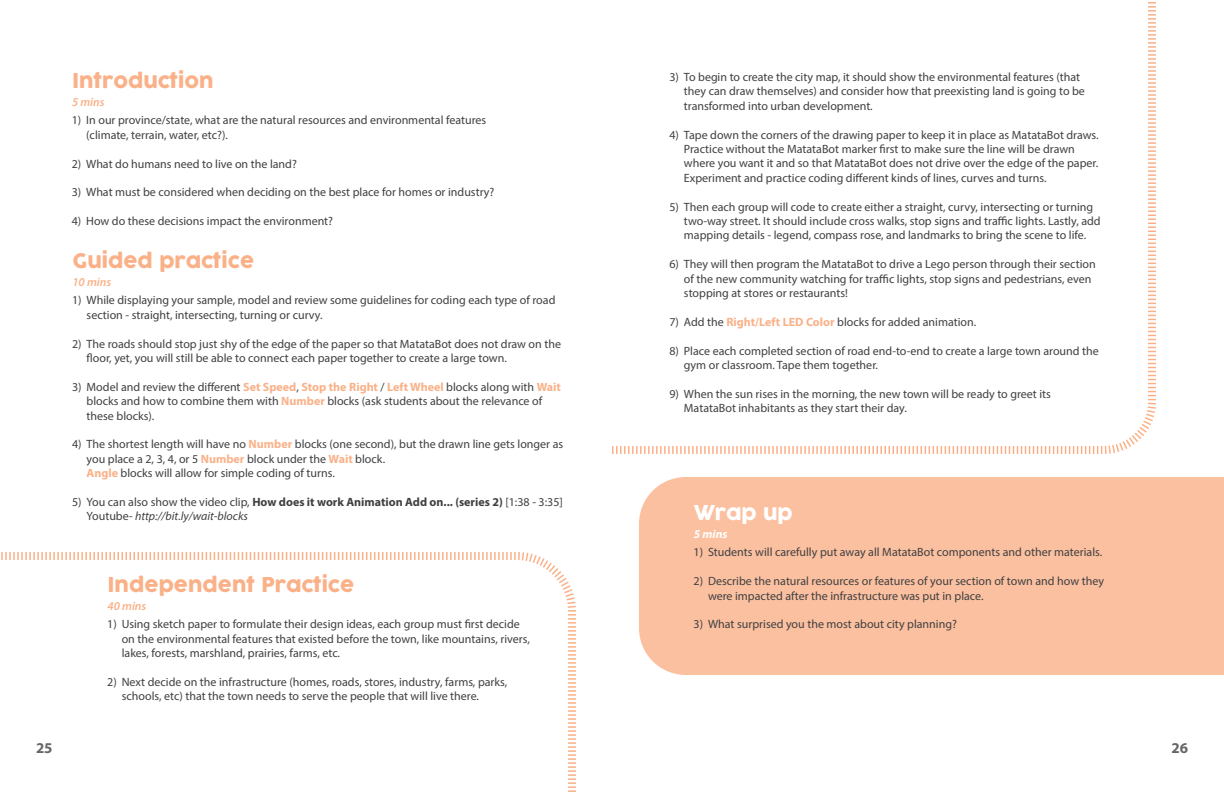
<style>
.page{position:relative;width:1224px;height:792px;background:#fff}
.page>*{position:absolute;margin:0;border:0;box-sizing:border-box;transform-origin:0 0}
.t1{font:20px "Cocogoose";color:#fab188}
.t2{font:20px "Cocogoose";letter-spacing:-.005em;color:#fff}
.t3{font:700 15px "Myriad Pro";color:#403f42}
.t4{font:12px/14.4px "Myriad Pro";color:#404042}
.t5{font:italic 600 12px "Myriad Pro";color:#fab188}
.t6{font:italic 700 12px "Myriad Pro";color:#fff}
.s1{font-weight:700;color:#fab188}
.s2{font-weight:700}
.s3{font-style:italic}
</style>
<div class="page">
<svg style="left:1px;top:552px;width:575px;height:240px"></svg>
<svg style="left:612px;top:2px;width:544px;height:452px"></svg>
<div style="left:639px;top:477px;width:585px;height:198px;background:#fbc09f"></div>
<h1 class="t1" style="left:72px;top:67px;width:143px">Introduction</h1>
<p class="t5" style="left:72px;top:95px;width:34px">5 mins</p>
<p class="t4" style="left:86px;top:113px;width:402px;text-indent:-15px">1) In our province/state, what are the natural resources and environmental features (climate, terrain, water, etc?).</p>
<p class="t4" style="left:72px;top:156px;width:227px">2) What do humans need to live on the land?</p>
<p class="t4" style="left:72px;top:185px;width:424px">3) What must be considered when deciding on the best place for homes or industry?</p>
<p class="t4" style="left:72px;top:214px;width:263px">4) How do these decisions impact the environment?</p>
<h1 class="t1" style="left:72px;top:247px;width:183px">Guided practice</h1>
<p class="t5" style="left:72px;top:275px;width:40px">10 mins</p>
<p class="t4" style="left:87px;top:293px;width:470px;text-indent:-15px">1) While displaying your sample, model and review some guidelines for coding each type of road section - straight, intersecting, turning or curvy.</p>
<p class="t4" style="left:87px;top:336px;width:476px;text-indent:-15px">2) The roads should stop just shy of the edge of the paper so that MatataBot does not draw on the floor, yet, you will still be able to connect each paper together to create a large town.</p>
<p class="t4" style="left:87px;top:379px;width:476px;text-indent:-15px">3) Model and review the different <span class="s1">Set Speed</span>, <span class="s1">Stop the Right</span> / <span class="s1">Left Wheel</span> blocks along with <span class="s1">Wait </span>blocks and how to combine them with <span class="s1">Number</span> blocks (ask students about the relevance of these blocks).</p>
<p class="t4" style="left:87px;top:437px;width:478px;text-indent:-15px">4) The shortest length will have no <span class="s1">Number</span> blocks (one second), but the drawn line gets longer as you place a 2, 3, 4, or 5 <span class="s1">Number</span> block under the <span class="s1">Wait</span> block.<br><span class="s1">Angle</span> blocks will allow for simple coding of turns.</p>
<p class="t4" style="left:87px;top:495px;width:478px;text-indent:-15px">5) You can also show the video clip, <span class="s2">How does it work Animation Add on... (series 2)</span> [1:38 - 3:35]<br>Youtube- <span class="s3">http://bit.ly/wait-blocks</span></p>
<h1 class="t1" style="left:108px;top:571px;width:248px">Independent Practice</h1>
<p class="t5" style="left:107px;top:599px;width:40px">40 mins</p>
<p class="t4" style="left:122px;top:617px;width:410px;text-indent:-15px">1) Using sketch paper to formulate their design ideas, each group must first decide on the environmental features that existed before the town, like mountains, rivers, lakes, forests, marshland, prairies, farms, etc.</p>
<p class="t4" style="left:122px;top:675px;width:387px;text-indent:-15px">2) Next decide on the infrastructure (homes, roads, stores, industry, farms, parks, schools, etc) that the town needs to serve the people that will live there.</p>
<p class="t4" style="left:684px;top:70px;width:403px;text-indent:-15px">3) To begin to create the city map, it should show the environmental features (that they can draw themselves) and consider how that preexisting land is going to be transformed into urban development.</p>
<p class="t4" style="left:684px;top:127px;width:416px;text-indent:-15px">4) Tape down the corners of the drawing paper to keep it in place as MatataBot draws.<br>Practice without the MatataBot marker first to make sure the line will be drawn where you want it and so that MatataBot does not drive over the edge of the paper.<br>Experiment and practice coding different kinds of lines, curves and turns.</p>
<p class="t4" style="left:684px;top:199px;width:418px;text-indent:-15px">5) Then each group will code to create either a straight, curvy, intersecting or turning two-way street. It should include cross walks, stop signs and traffic lights. Lastly, add mapping details - legend, compass rose, and landmarks to bring the scene to life.</p>
<p class="t4" style="left:684px;top:257px;width:413px;text-indent:-15px">6) They will then program the MatataBot to drive a Lego person through their section of the new community watching for traffic lights, stop signs and pedestrians, even stopping at stores or restaurants!</p>
<p class="t4" style="left:669px;top:314px;width:308px">7) Add the <span class="s1">Right/Left LED Color</span> blocks for added animation.</p>
<p class="t4" style="left:684px;top:343px;width:416px;text-indent:-15px">8) Place each completed section of road end-to-end to create a large town around the gym or classroom. Tape them together.</p>
<p class="t4" style="left:684px;top:386px;width:369px;text-indent:-15px">9) When the sun rises in the morning, the new town will be ready to greet its<br>MatataBot inhabitants as they start their day.</p>
<h1 class="t2" style="left:694px;top:499px;width:100px">Wrap up</h1>
<p class="t6" style="left:694px;top:527px;width:35px">5 mins</p>
<p class="t4" style="left:694px;top:545px;width:410px">1) Students will carefully put away all MatataBot components and other materials.</p>
<p class="t4" style="left:708px;top:574px;width:397px;text-indent:-15px">2) Describe the natural resources or features of your section of town and how they were impacted after the infrastructure was put in place.</p>
<p class="t4" style="left:694px;top:617px;width:265px">3) What surprised you the most about city planning?</p>
<p class="t3" style="left:36px;top:739px;width:18px">25</p>
<p class="t3" style="left:1171px;top:739px;width:18px">26</p>
</div>
